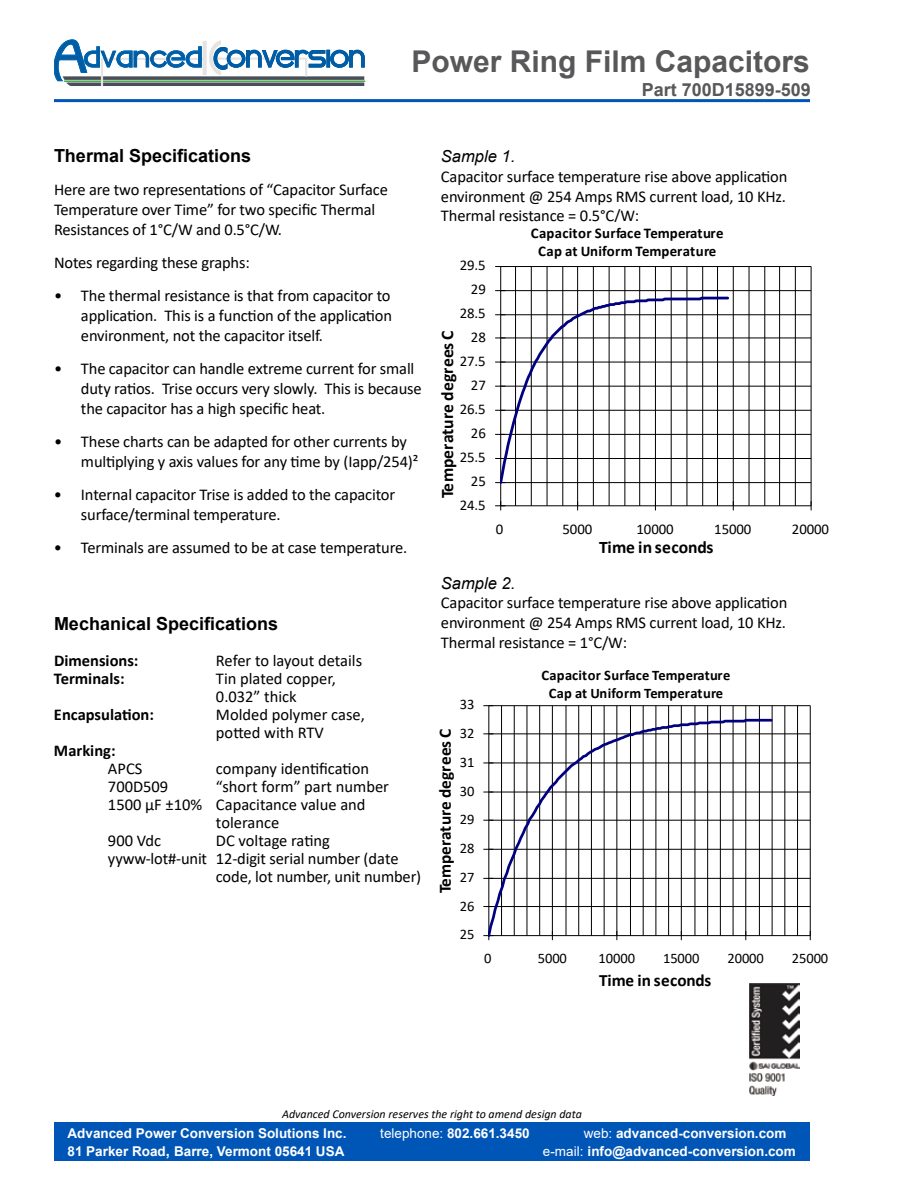
<style>
.page{position:relative;width:918px;height:1188px;background:#fff}
.page>*{position:absolute;margin:0;border:0;box-sizing:border-box;transform-origin:0 0}
.t1{font:700 30px "Arial";color:#58585a}
.t2{font:700 18px "Arial";color:#000}
.t3{font:700 18px "Arial";color:#58585a}
.t4{font:700 17.55px "Calibri";color:#000}
.t5{font:700 17.25px "Calibri";color:#000}
.t6{font:16.5px/19.8px "Calibri";letter-spacing:-.01em;color:#000}
.t7{font:700 16.5px "Calibri";color:#000}
.t8{font:italic 16.5px "Arial";color:#000}
.t9{font:14.85px "Calibri";letter-spacing:-.005em;color:#000}
.t10{font:700 14.85px/18.6px "Calibri";letter-spacing:.005em;color:#000;text-align:center}
.t11{font:700 14.55px/18.1px "Calibri";letter-spacing:.005em;color:#000;text-align:center}
.t12{font:14.55px "Calibri";letter-spacing:-.005em;color:#000}
.t13{font:700 13.5px "Arial";color:#fff}
.t14{font:italic 12px "Calibri";color:#000}
.s1{font-weight:400}
.s2{font-size:15px}
</style>
<div class="page">
<hr style="left:54px;top:99px;width:756px;height:3px;background:#0056b7">
<div style="left:54px;top:1123px;width:756px;height:38px;background:#0056b7"></div>
<hr style="left:64px;top:80px;width:301px;height:2px;background:#41a047">
<svg style="left:54px;top:40px;width:310px;height:46px"></svg>
<svg style="left:495px;top:266px;width:317px;height:245px"></svg>
<svg style="left:483px;top:705px;width:328px;height:292px"></svg>
<img style="left:750px;top:984px;width:50px;height:111px">
<h1 class="t1" style="left:412px;top:41px;width:400px">Power Ring Film Capacitors</h1>
<p class="t3" style="left:642px;top:77px;width:171px">Part 700D15899-509</p>
<p class="t2" style="left:54px;top:143px;width:199px">Thermal Specifications</p>
<p class="t6" style="left:54px;top:180px;width:335px">Here are two representations of “Capacitor Surface<br>Temperature over Time” for two specific Thermal<br>Resistances of 1°C/W and 0.5°C/W.</p>
<p class="t6" style="left:54px;top:252px;width:197px">Notes regarding these graphs:</p>
<p class="t6" style="left:81px;top:286px;width:313px;text-align:justify;text-indent:-27px">• The thermal resistance is that from capacitor to application. This is a function of the application environment, not the capacitor itself.</p>
<p class="t6" style="left:81px;top:359px;width:342px;text-indent:-27px">• The capacitor can handle extreme current for small duty ratios. Trise occurs very slowly. This is because the capacitor has a high specific heat.</p>
<p class="t6" style="left:81px;top:431px;width:339px;text-indent:-27px">• These charts can be adapted for other currents by multiplying y axis values for any time by (Iapp/254)²</p>
<p class="t6" style="left:81px;top:485px;width:316px;text-indent:-27px">• Internal capacitor Trise is added to the capacitor surface/terminal temperature.</p>
<p class="t6" style="left:54px;top:538px;width:355px">• Terminals are assumed to be at case temperature.</p>
<p class="t2" style="left:54px;top:611px;width:226px">Mechanical Specifications</p>
<p class="t7" style="left:54px;top:649px;width:86px">Dimensions:</p>
<p class="t6" style="left:216px;top:650px;width:148px">Refer to layout details</p>
<p class="t7" style="left:54px;top:667px;width:72px">Terminals:</p>
<p class="t6" style="left:216px;top:669px;width:121px;line-height:18px">Tin plated copper,<br>0.032” thick</p>
<p class="t7" style="left:54px;top:703px;width:102px">Encapsulation:</p>
<p class="t6" style="left:216px;top:705px;width:150px;line-height:18px">Molded polymer case, potted with RTV</p>
<p class="t7" style="left:54px;top:739px;width:63px">Marking:</p>
<p class="t6" style="left:108px;top:758px;width:36px">APCS</p>
<p class="t6" style="left:216px;top:758px;width:155px">company identification</p>
<p class="t6" style="left:108px;top:776px;width:62px">700D509</p>
<p class="t6" style="left:216px;top:776px;width:175px">“short form” part number</p>
<p class="t6" style="left:108px;top:794px;width:259px">1500 µF ±10% Capacitance value and</p>
<p class="t6" style="left:216px;top:812px;width:65px">tolerance</p>
<p class="t6" style="left:108px;top:830px;width:55px">900 Vdc</p>
<p class="t6" style="left:216px;top:830px;width:116px">DC voltage rating</p>
<p class="t6" style="left:108px;top:848px;width:292px">yyww-lot#-unit 12-digit serial number (date</p>
<p class="t6" style="left:216px;top:866px;width:207px">code, lot number, unit number)</p>
<p class="t8" style="left:441px;top:146px;width:76px">Sample 1.</p>
<p class="t6" style="left:441px;top:166px;width:348px;text-align:justify">Capacitor surface temperature rise above application environment @ 254 Amps RMS current load, 10 KHz.<br>Thermal resistance = 0.5°C/W:</p>
<p class="t9" style="left:460px;top:255px;width:28px">29.5</p>
<p class="t9" style="left:471px;top:279px;width:16px">29</p>
<p class="t9" style="left:460px;top:303px;width:28px">28.5</p>
<p class="t4" style="left:435px;top:498px;width:169px;rotate:-90deg">Temperature degrees C</p>
<p class="t9" style="left:471px;top:327px;width:16px">28</p>
<p class="t9" style="left:460px;top:351px;width:28px">27.5</p>
<p class="t9" style="left:471px;top:375px;width:16px">27</p>
<p class="t9" style="left:460px;top:399px;width:28px">26.5</p>
<p class="t9" style="left:471px;top:423px;width:16px">26</p>
<p class="t9" style="left:460px;top:447px;width:28px">25.5</p>
<p class="t9" style="left:471px;top:471px;width:16px">25</p>
<p class="t9" style="left:460px;top:495px;width:28px">24.5</p>
<p class="t10" style="left:531px;top:223px;width:194px">Capacitor Surface Temperature<br>Cap at Uniform Temperature</p>
<p class="t9" style="left:496px;top:519px;width:9px">0</p>
<p class="t9" style="left:563px;top:519px;width:31px">5000</p>
<p class="t9" style="left:637px;top:519px;width:39px">10000</p>
<p class="t9" style="left:714px;top:519px;width:39px">15000</p>
<p class="t9" style="left:792px;top:519px;width:39px">20000</p>
<p class="t4" style="left:599px;top:535px;width:116px">Time in seconds</p>
<p class="t8" style="left:441px;top:572px;width:76px">Sample 2.</p>
<p class="t6" style="left:441px;top:593px;width:348px;text-align:justify">Capacitor surface temperature rise above application environment @ 254 Amps RMS current load, 10 KHz.<br>Thermal resistance = 1°C/W:</p>
<p class="t12" style="left:460px;top:694px;width:16px">33</p>
<p class="t12" style="left:460px;top:723px;width:16px">32</p>
<p class="t5" style="left:433px;top:893px;width:166px;rotate:-90deg">Temperature degrees C</p>
<p class="t12" style="left:460px;top:752px;width:16px">31</p>
<p class="t12" style="left:460px;top:781px;width:16px">30</p>
<p class="t12" style="left:460px;top:809px;width:16px">29</p>
<p class="t12" style="left:460px;top:838px;width:16px">28</p>
<p class="t12" style="left:460px;top:867px;width:16px">27</p>
<p class="t12" style="left:460px;top:896px;width:16px">26</p>
<p class="t12" style="left:460px;top:924px;width:16px">25</p>
<p class="t11" style="left:541px;top:666px;width:190px">Capacitor Surface Temperature<br>Cap at Uniform Temperature</p>
<p class="t12" style="left:484px;top:948px;width:9px">0</p>
<p class="t12" style="left:538px;top:948px;width:31px">5000</p>
<p class="t12" style="left:599px;top:948px;width:38px">10000</p>
<p class="t12" style="left:663px;top:948px;width:38px">15000</p>
<p class="t12" style="left:728px;top:948px;width:38px">20000</p>
<p class="t12" style="left:792px;top:948px;width:38px">25000</p>
<p class="t5" style="left:599px;top:968px;width:114px">Time in seconds</p>
<p class="t14" style="left:282px;top:1106px;width:301px">Advanced Conversion reserves the right to amend design data</p>
<p class="t13" style="left:68px;top:1124px;width:281px">Advanced Power Conversion Solutions Inc.</p>
<p class="t13" style="left:380px;top:1124px;width:151px"><span class="s1">telephone:</span> 802.661.3450</p>
<p class="t13" style="left:584px;top:1124px;width:204px"><span class="s1">web:</span> advanced-conversion.com</p>
<p class="t13" style="left:68px;top:1142px;width:278px">81 Parker Road<span class="s2">,</span> Barre, Vermont 05641 USA</p>
<p class="t13" style="left:543px;top:1142px;width:254px"><span class="s1">e-mail:</span> info@advanced-conversion.com</p>
</div>
